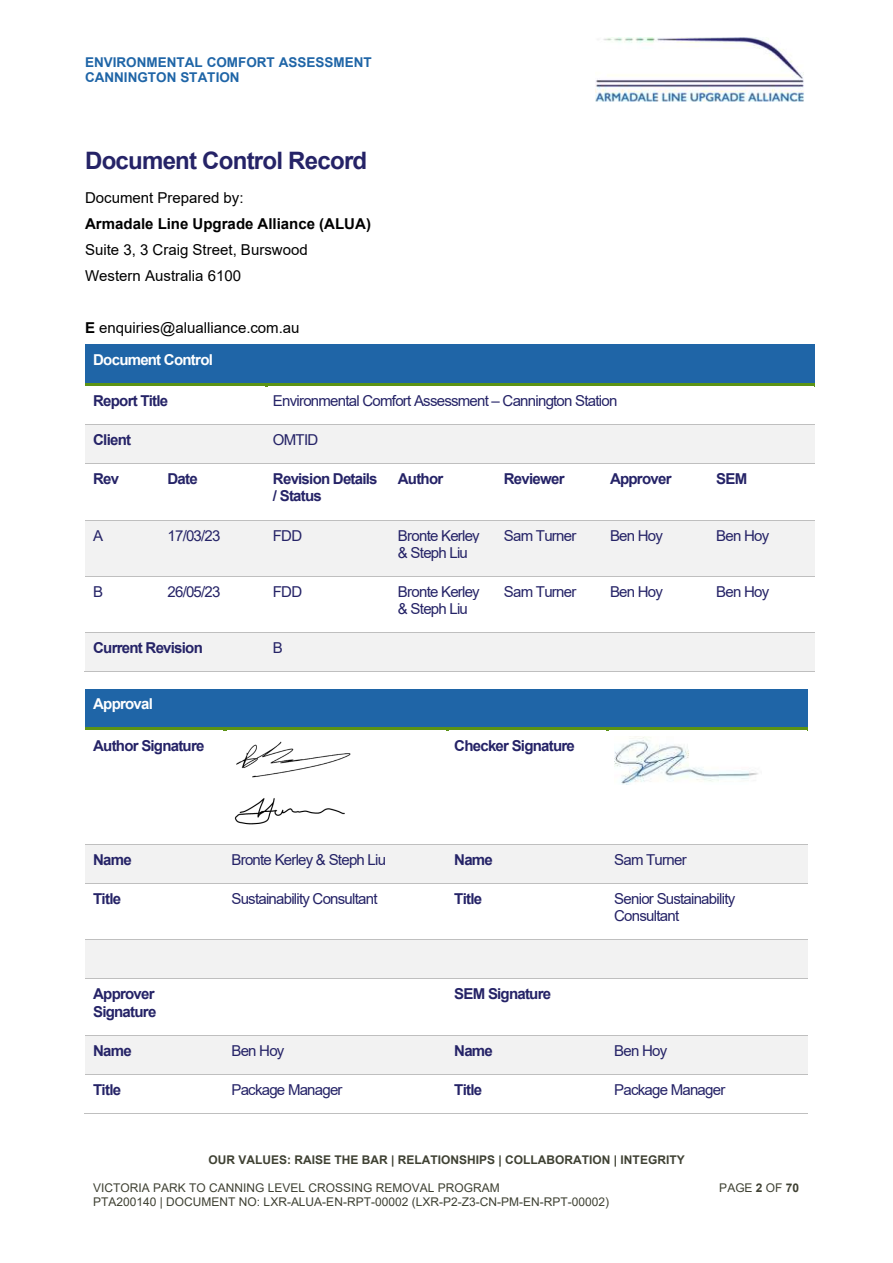
<style>
.page{position:relative;width:893px;height:1263px;background:#fff}
.page>*{position:absolute;margin:0;border:0;box-sizing:border-box;transform-origin:0 0}
.t1{font:700 24px "Arial";letter-spacing:-.03em;color:#252367}
.t2{font:15px/17.2px "Arial";letter-spacing:-.05em;color:#252367}
.t3{font:700 15px/17.2px "Arial";letter-spacing:-.05em;color:#252367}
.t4{font:15px/26px "Arial";color:#000}
.t5{font:700 15px "Arial";color:#000}
.t6{font:700 15px "Arial";letter-spacing:-.05em;color:#fff}
.t7{font:700 13.5px/15.6px "Arial";color:#1f65a7}
.t8{font:12px/13.8px "Arial";color:#3f4133}
.t9{font:700 12px "Arial";color:#3f4133}
.s1{font-weight:700}
.s2{font-weight:700;color:#fff}
</style>
<div class="page">
<img style="left:596px;top:37px;width:208px;height:65px">
<div style="left:85px;top:345px;width:180px;height:38px;background:#1f65a7"></div>
<div style="left:265px;top:345px;width:549px;height:38px;background:#1f65a7"></div>
<hr style="left:85px;top:383px;width:180px;height:3px;background:#5c9315">
<hr style="left:265px;top:383px;width:549px;height:3px;background:#5c9315">
<div style="left:85px;top:425px;width:180px;height:39px;background:#f2f2f2"></div>
<div style="left:265px;top:425px;width:549px;height:39px;background:#f2f2f2"></div>
<hr style="left:85px;top:424px;width:729px;height:1px;background:#bfbfbf">
<hr style="left:85px;top:464px;width:729px;height:1px;background:#bfbfbf">
<div style="left:85px;top:520px;width:74px;height:56px;background:#f2f2f2"></div>
<div style="left:159px;top:520px;width:106px;height:56px;background:#f2f2f2"></div>
<div style="left:265px;top:520px;width:125px;height:56px;background:#f2f2f2"></div>
<div style="left:390px;top:520px;width:106px;height:56px;background:#f2f2f2"></div>
<div style="left:496px;top:520px;width:106px;height:56px;background:#f2f2f2"></div>
<div style="left:602px;top:520px;width:106px;height:56px;background:#f2f2f2"></div>
<div style="left:708px;top:520px;width:106px;height:56px;background:#f2f2f2"></div>
<hr style="left:85px;top:520px;width:729px;height:1px;background:#bfbfbf">
<hr style="left:85px;top:576px;width:729px;height:1px;background:#bfbfbf">
<div style="left:85px;top:633px;width:180px;height:38px;background:#f2f2f2"></div>
<div style="left:265px;top:633px;width:549px;height:38px;background:#f2f2f2"></div>
<hr style="left:85px;top:632px;width:729px;height:1px;background:#bfbfbf">
<hr style="left:84px;top:671px;width:181px;height:1px;background:#bfbfbf">
<hr style="left:264px;top:671px;width:550px;height:1px;background:#bfbfbf">
<div style="left:85px;top:689px;width:722px;height:38px;background:#1f65a7"></div>
<svg style="left:85px;top:727px;width:138px;height:3px"></svg>
<svg style="left:223px;top:727px;width:223px;height:4px"></svg>
<svg style="left:446px;top:727px;width:160px;height:4px"></svg>
<svg style="left:606px;top:727px;width:201px;height:4px"></svg>
<div style="left:85px;top:845px;width:138px;height:38px;background:#f2f2f2"></div>
<div style="left:223px;top:845px;width:223px;height:38px;background:#f2f2f2"></div>
<div style="left:446px;top:845px;width:160px;height:38px;background:#f2f2f2"></div>
<div style="left:606px;top:845px;width:201px;height:38px;background:#f2f2f2"></div>
<hr style="left:85px;top:844px;width:722px;height:1px;background:#bfbfbf">
<hr style="left:85px;top:883px;width:722px;height:1px;background:#bfbfbf">
<div style="left:85px;top:940px;width:138px;height:38px;background:#f2f2f2"></div>
<div style="left:223px;top:940px;width:223px;height:38px;background:#f2f2f2"></div>
<div style="left:446px;top:940px;width:160px;height:38px;background:#f2f2f2"></div>
<div style="left:606px;top:940px;width:201px;height:38px;background:#f2f2f2"></div>
<hr style="left:85px;top:940px;width:722px;height:1px;background:#bfbfbf">
<hr style="left:85px;top:978px;width:722px;height:1px;background:#bfbfbf">
<div style="left:85px;top:1035px;width:138px;height:39px;background:#f2f2f2"></div>
<div style="left:223px;top:1035px;width:223px;height:39px;background:#f2f2f2"></div>
<div style="left:446px;top:1035px;width:160px;height:39px;background:#f2f2f2"></div>
<div style="left:606px;top:1035px;width:201px;height:39px;background:#f2f2f2"></div>
<hr style="left:85px;top:1035px;width:722px;height:1px;background:#bfbfbf">
<hr style="left:85px;top:1074px;width:722px;height:1px;background:#bfbfbf">
<hr style="left:84px;top:1113px;width:139px;height:1px;background:#bfbfbf">
<hr style="left:222px;top:1113px;width:224px;height:1px;background:#bfbfbf">
<hr style="left:445px;top:1113px;width:161px;height:1px;background:#bfbfbf">
<hr style="left:605px;top:1113px;width:202px;height:1px;background:#bfbfbf">
<img style="left:236px;top:741px;width:115px;height:37px">
<img style="left:234px;top:798px;width:111px;height:27px">
<img style="left:614px;top:737px;width:144px;height:47px">
<p class="t7" style="left:85px;top:54px;width:288px">ENVIRONMENTAL COMFORT ASSESSMENT<br>CANNINGTON STATION</p>
<h1 class="t1" style="left:85px;top:144px;width:284px">Document Control Record</h1>
<p class="t4" style="left:85px;top:185px;width:160px">Document Prepared by:</p>
<p class="t5" style="left:85px;top:213px;width:287px">Armadale Line Upgrade Alliance (ALUA)</p>
<p class="t4" style="left:85px;top:237px;width:224px">Suite 3, 3 Craig Street, Burswood<br>Western Australia 6100</p>
<p class="t4" style="left:93px;top:312px;width:208px;line-height:31.8px;text-indent:-8px"><span class="s1">E</span> enquiries@alualliance.com.au<br><span class="s2">Document Control</span></p>
<p class="t3" style="left:93px;top:393px;width:77px">Report Title</p>
<p class="t2" style="left:273px;top:392px;width:346px">Environmental Comfort Assessment – Cannington Station</p>
<p class="t3" style="left:93px;top:432px;width:39px">Client</p>
<p class="t2" style="left:273px;top:432px;width:47px">OMTID</p>
<p class="t3" style="left:93px;top:471px;width:28px">Rev</p>
<p class="t3" style="left:167px;top:471px;width:32px">Date</p>
<p class="t3" style="left:273px;top:471px;width:106px">Revision Details / Status</p>
<p class="t3" style="left:398px;top:471px;width:47px">Author</p>
<p class="t3" style="left:504px;top:471px;width:62px">Reviewer</p>
<p class="t3" style="left:610px;top:471px;width:63px">Approver</p>
<p class="t3" style="left:716px;top:471px;width:33px">SEM</p>
<p class="t2" style="left:93px;top:527px;width:12px">A</p>
<p class="t2" style="left:167px;top:527px;width:55px">17/03/23</p>
<p class="t2" style="left:273px;top:527px;width:31px">FDD</p>
<p class="t2" style="left:398px;top:527px;width:83px">Bronte Kerley &amp; Steph Liu</p>
<p class="t2" style="left:504px;top:527px;width:74px">Sam Turner</p>
<p class="t2" style="left:610px;top:527px;width:55px">Ben Hoy</p>
<p class="t2" style="left:716px;top:527px;width:55px">Ben Hoy</p>
<p class="t2" style="left:93px;top:583px;width:12px">B</p>
<p class="t2" style="left:167px;top:583px;width:55px">26/05/23</p>
<p class="t2" style="left:273px;top:583px;width:31px">FDD</p>
<p class="t2" style="left:398px;top:583px;width:83px">Bronte Kerley &amp; Steph Liu</p>
<p class="t2" style="left:504px;top:583px;width:74px">Sam Turner</p>
<p class="t2" style="left:610px;top:583px;width:55px">Ben Hoy</p>
<p class="t2" style="left:716px;top:583px;width:55px">Ben Hoy</p>
<p class="t3" style="left:93px;top:639px;width:111px">Current Revision</p>
<p class="t2" style="left:273px;top:639px;width:12px">B</p>
<p class="t6" style="left:93px;top:693px;width:61px">Approval</p>
<p class="t3" style="left:93px;top:737px;width:113px">Author Signature</p>
<p class="t3" style="left:454px;top:737px;width:122px">Checker Signature</p>
<p class="t3" style="left:93px;top:851px;width:40px">Name</p>
<p class="t2" style="left:231px;top:851px;width:156px">Bronte Kerley &amp; Steph Liu</p>
<p class="t3" style="left:454px;top:851px;width:40px">Name</p>
<p class="t2" style="left:614px;top:851px;width:74px">Sam Turner</p>
<p class="t3" style="left:93px;top:890px;width:29px">Title</p>
<p class="t2" style="left:231px;top:890px;width:148px">Sustainability Consultant</p>
<p class="t3" style="left:454px;top:890px;width:29px">Title</p>
<p class="t2" style="left:614px;top:890px;width:123px">Senior Sustainability<br>Consultant</p>
<p class="t3" style="left:93px;top:986px;width:65px">Approver<br>Signature</p>
<p class="t3" style="left:454px;top:986px;width:98px">SEM Signature</p>
<p class="t3" style="left:93px;top:1042px;width:40px">Name</p>
<p class="t2" style="left:231px;top:1042px;width:55px">Ben Hoy</p>
<p class="t3" style="left:454px;top:1042px;width:40px">Name</p>
<p class="t2" style="left:614px;top:1042px;width:55px">Ben Hoy</p>
<p class="t3" style="left:93px;top:1081px;width:29px">Title</p>
<p class="t2" style="left:231px;top:1081px;width:113px">Package Manager</p>
<p class="t3" style="left:454px;top:1081px;width:29px">Title</p>
<p class="t2" style="left:614px;top:1081px;width:113px">Package Manager</p>
<p class="t9" style="left:208px;top:1152px;width:478px">OUR VALUES: RAISE THE BAR | RELATIONSHIPS | COLLABORATION | INTEGRITY</p>
<p class="t8" style="left:93px;top:1181px;width:517px">VICTORIA PARK TO CANNING LEVEL CROSSING REMOVAL PROGRAM<br>PTA200140 | DOCUMENT NO: LXR-ALUA-EN-RPT-00002 (LXR-P2-Z3-CN-PM-EN-RPT-00002)</p>
<p class="t8" style="left:719px;top:1181px;width:81px">PAGE <span class="s1">2</span> OF <span class="s1">70</span></p>
</div>
